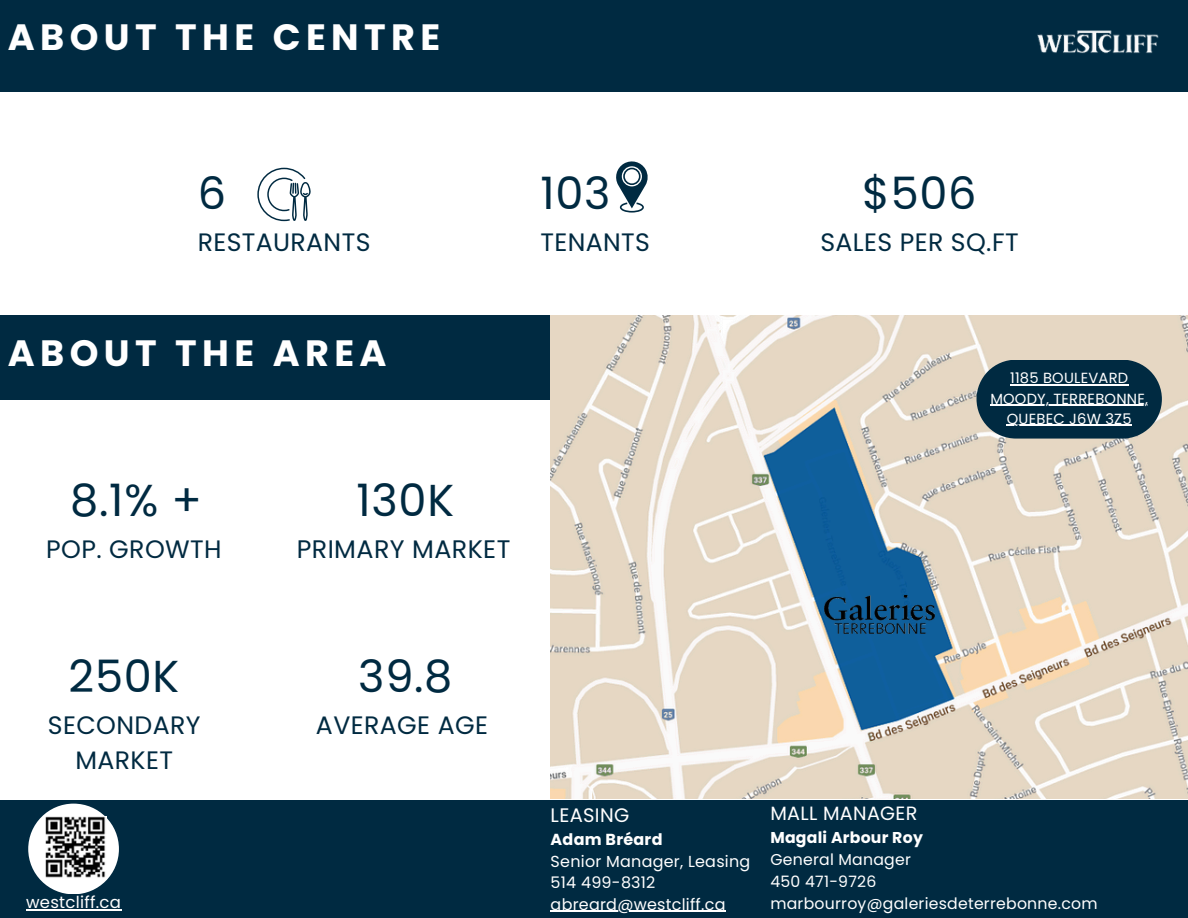
<style>
.page{position:relative;width:1188px;height:918px;background:#002a41}
.page>*{position:absolute;margin:0;border:0;box-sizing:border-box;transform-origin:0 0}
.t1{font:44.7px "Poppins";letter-spacing:.015em;color:#002a41}
.t2{font:700 36.6px "Poppins";letter-spacing:.145em;color:#fff}
.t3{font:25.35px "Poppins";letter-spacing:.015em;color:#002a41}
.t4{font:25.2px/34.8px "Poppins";letter-spacing:.015em;color:#002a41;text-align:center}
.t5{font:19.5px "Poppins";letter-spacing:.015em;color:#fff}
.t6{font:19.2px "Poppins";letter-spacing:.015em;color:#fff}
.t7{font:16.5px "Poppins";letter-spacing:.015em;color:#fff}
.t8{font:15.9px/21.3px "Poppins";letter-spacing:.015em;color:#fff}
.t9{font:700 15.9px "Poppins";letter-spacing:.015em;color:#fff}
.t10{font:15.75px/21.8px "Poppins";letter-spacing:.015em;color:#fff}
.t11{font:700 15.75px "Poppins";letter-spacing:.015em;color:#fff}
.t12{font:14.7px "Poppins";letter-spacing:.015em;color:#fff}
</style>
<div class="page">
<div style="left:0;top:92px;width:1188px;height:707px;background:#fff"></div>
<svg style="left:257px;top:168px;width:53px;height:53px"></svg>
<svg style="left:616px;top:161px;width:32px;height:52px"></svg>
<div style="left:28px;top:804px;width:91px;height:90px;background:#fff;border-radius:50%"></div>
<img style="left:45px;top:817px;width:61px;height:61px">
<img style="left:1037px;top:30px;width:122px;height:24px">
<div style="left:0;top:315px;width:1188px;height:84px;background:#002a41"></div>
<hr style="left:551px;top:911px;width:175px;height:1px;background:#fff">
<hr style="left:26px;top:910px;width:95px;height:1px;background:#fff">
<img style="left:551px;top:315px;width:637px;height:484px">
<svg style="left:977px;top:360px;width:185px;height:79px"></svg>
<hr style="left:1010px;top:384px;width:119px;height:2px;background:#fff">
<hr style="left:990px;top:405px;width:158px;height:1px;background:#fff">
<hr style="left:1007px;top:425px;width:125px;height:1px;background:#fff">
<img style="left:825px;top:596px;width:109px;height:38px">
<p class="t2" style="left:8px;top:12px;width:434px">ABOUT THE CENTRE</p>
<p class="t1" style="left:198px;top:162px;width:30px">6</p>
<p class="t4" style="left:198px;top:225px;width:174px">RESTAURANTS</p>
<p class="t2" style="left:8px;top:327px;width:380px">ABOUT THE AREA</p>
<p class="t1" style="left:540px;top:162px;width:72px">103</p>
<p class="t4" style="left:540px;top:225px;width:111px">TENANTS</p>
<h2 class="t1" style="left:70px;top:469px;width:133px">8.1% +</h2>
<h2 class="t4" style="left:46px;top:532px;width:177px">POP. GROWTH</h2>
<p class="t1" style="left:357px;top:469px;width:99px">130K</p>
<p class="t3" style="left:297px;top:531px;width:215px">PRIMARY MARKET</p>
<p class="t1" style="left:862px;top:162px;width:116px">$506</p>
<p class="t4" style="left:820px;top:225px;width:200px">SALES PER SQ.FT</p>
<h2 class="t12" style="left:1010px;top:368px;width:120px">1185 BOULEVARD</h2>
<h2 class="t12" style="left:990px;top:388px;width:159px">MOODY, TERREBONNE,</h2>
<p class="t12" style="left:1007px;top:408px;width:126px">QUEBEC J6W 3Z5</p>
<h2 class="t1" style="left:69px;top:645px;width:112px">250K</h2>
<h2 class="t4" style="left:48px;top:708px;width:154px">SECONDARY<br>MARKET</h2>
<h2 class="t7" style="left:26px;top:891px;width:96px">westcliff.ca</h2>
<p class="t1" style="left:358px;top:645px;width:96px">39.8</p>
<p class="t4" style="left:316px;top:708px;width:174px">AVERAGE AGE</p>
<p class="t5" style="left:551px;top:801px;width:80px">LEASING</p>
<p class="t9" style="left:551px;top:829px;width:113px">Adam Bréard</p>
<p class="t8" style="left:551px;top:851px;width:201px">Senior Manager, Leasing<br>514 499-8312 abreard@westcliff.ca</p>
<p class="t6" style="left:770px;top:800px;width:148px">MALL MANAGER</p>
<p class="t11" style="left:770px;top:827px;width:154px">Magali Arbour Roy</p>
<p class="t10" style="left:770px;top:849px;width:329px">General Manager<br>450 471-9726 marbourroy@galeriesdeterrebonne.com</p>
</div>
